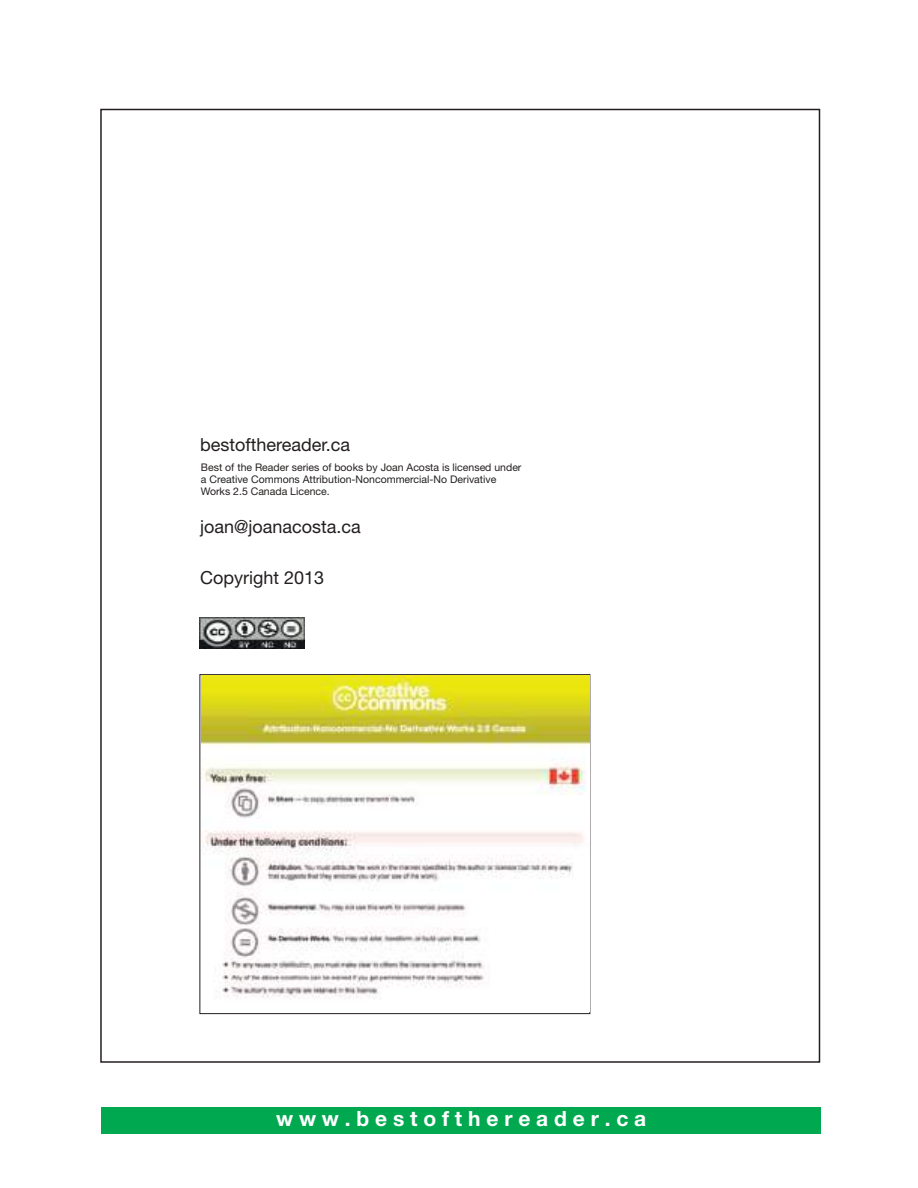
<style>
.page{position:relative;width:918px;height:1188px;background:#fff}
.page>*{position:absolute;margin:0;border:0;box-sizing:border-box;transform-origin:0 0}
.t1{font:700 21px "Helvetica Neue";color:#fff}
.t2{font:18px "Helvetica Neue";color:#241f1f}
.t3{font:10.5px/12px "Helvetica Neue";color:#241f1f}
</style>
<div class="page">
<div style="left:101px;top:1107px;width:720px;height:27px;background:#00a950"></div>
<img style="left:201px;top:675px;width:388px;height:324px">
<img style="left:200px;top:617px;width:104px;height:32px">
<h2 class="t2" style="left:200px;top:432px;width:152px">bestofthereader.ca</h2>
<p class="t3" style="left:201px;top:462px;width:322px">Best of the Reader series of books by Joan Acosta is licensed under a Creative Commons Attribution-Noncommercial-No Derivative<br>Works 2.5 Canada Licence.</p>
<h2 class="t2" style="left:200px;top:514px;width:162px">joan@joanacosta.ca</h2>
<h2 class="t2" style="left:200px;top:564px;width:126px">Copyright 2013</h2>
<h1 class="t1" style="left:276px;top:1102px;width:372px">w w w . b e s t o f t h e r e a d e r . c a</h1>
</div>
